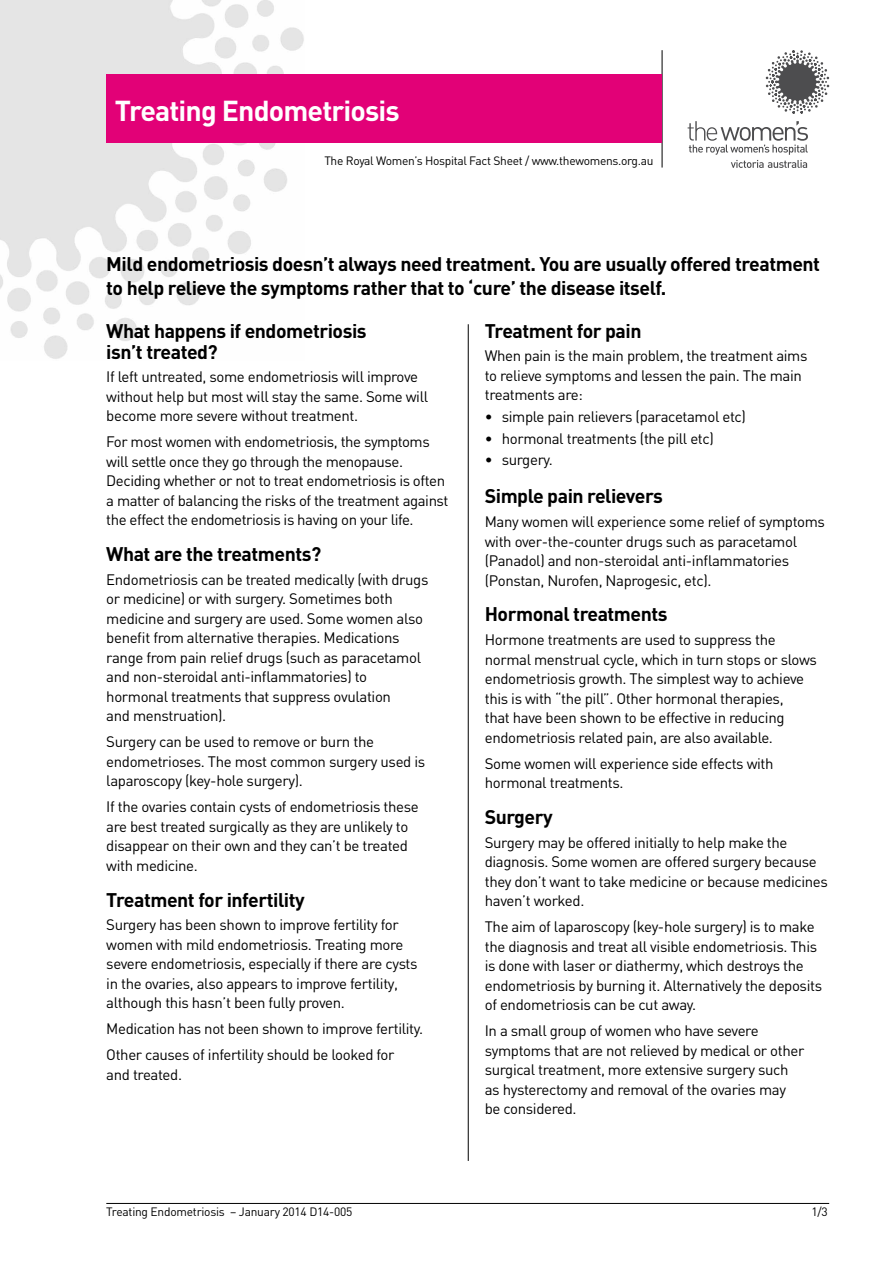
<style>
.page{position:relative;width:893px;height:1263px;background:#fff}
.page>*{position:absolute;margin:0;border:0;box-sizing:border-box;transform-origin:0 0}
.t1{font:700 28.5px "DIN";letter-spacing:-.03em;color:#fff}
.t2{font:700 19.5px/24px "DIN";letter-spacing:-.025em;color:#000}
.t3{font:15px/19.5px "DIN";letter-spacing:-.025em;color:#000}
.t4{font:12px "DIN";letter-spacing:-.025em;color:#000}
</style>
<div class="page">
<img style="left:0;top:0;width:304px;height:359px">
<svg style="left:688px;top:121px;width:120px;height:47px"></svg>
<svg style="left:766px;top:50px;width:63px;height:64px"></svg>
<hr style="left:662px;top:50px;width:1px;height:118px;background:#000">
<hr style="left:106px;top:1203px;width:723px;height:1px;background:#000">
<hr style="left:468px;top:324px;width:1px;height:837px;background:#000">
<div style="left:106px;top:75px;width:556px;height:68px;background:#e20177"></div>
<h1 class="t1" style="left:115px;top:92px;width:287px">Treating Endometriosis</h1>
<p class="t4" style="left:324px;top:153px;width:331px">The Royal Women’s Hospital Fact Sheet / www.thewomens.org.au</p>
<h2 class="t2" style="left:106px;top:251px;width:715px">Mild endometriosis doesn’t always need treatment. You are usually offered treatment to help relieve the symptoms rather that to ‘cure’ the disease itself.</h2>
<h2 class="t2" style="left:106px;top:319px;width:262px;line-height:21px">What happens if endometriosis isn’t treated?</h2>
<p class="t3" style="left:106px;top:367px;width:323px">If left untreated, some endometriosis will improve without help but most will stay the same. Some will become more severe without treatment.</p>
<p class="t3" style="left:106px;top:432px;width:344px">For most women with endometriosis, the symptoms will settle once they go through the menopause.<br>Deciding whether or not to treat endometriosis is often a matter of balancing the risks of the treatment against the effect the endometriosis is having on your life.</p>
<h2 class="t2" style="left:106px;top:541px;width:216px">What are the treatments?</h2>
<p class="t3" style="left:106px;top:569px;width:324px">Endometriosis can be treated medically (with drugs or medicine) or with surgery. Sometimes both medicine and surgery are used. Some women also benefit from alternative therapies. Medications range from pain relief drugs (such as paracetamol and non-steroidal anti-inflammatories) to hormonal treatments that suppress ovulation<br>and menstruation).</p>
<p class="t3" style="left:106px;top:732px;width:320px">Surgery can be used to remove or burn the endometrioses. The most common surgery used is laparoscopy (key-hole surgery).</p>
<p class="t3" style="left:106px;top:797px;width:314px">If the ovaries contain cysts of endometriosis these are best treated surgically as they are unlikely to disappear on their own and they can’t be treated with medicine.</p>
<h2 class="t2" style="left:106px;top:887px;width:200px">Treatment for infertility</h2>
<p class="t3" style="left:106px;top:915px;width:313px">Surgery has been shown to improve fertility for women with mild endometriosis. Treating more severe endometriosis, especially if there are cysts in the ovaries, also appears to improve fertility, although this hasn’t been fully proven.</p>
<p class="t3" style="left:106px;top:1016px;width:318px;line-height:25.8px">Medication has not been shown to improve fertility.<br>Other causes of infertility should be looked for</p>
<p class="t3" style="left:106px;top:1064px;width:77px">and treated.</p>
<h2 class="t2" style="left:485px;top:318px;width:158px">Treatment for pain</h2>
<p class="t3" style="left:485px;top:346px;width:324px">When pain is the main problem, the treatment aims to relieve symptoms and lessen the pain. The main treatments are:</p>
<p class="t3" style="left:485px;top:407px;width:263px">• simple pain relievers (paracetamol etc)</p>
<p class="t3" style="left:485px;top:428px;width:231px">• hormonal treatments (the pill etc)</p>
<p class="t3" style="left:485px;top:450px;width:70px">• surgery.</p>
<h2 class="t2" style="left:485px;top:483px;width:180px">Simple pain relievers</h2>
<p class="t3" style="left:485px;top:512px;width:342px">Many women will experience some relief of symptoms with over-the-counter drugs such as paracetamol (Panadol) and non-steroidal anti-inflammatories (Ponstan, Nurofen, Naprogesic, etc).</p>
<h2 class="t2" style="left:485px;top:601px;width:184px">Hormonal treatments</h2>
<p class="t3" style="left:485px;top:630px;width:334px">Hormone treatments are used to suppress the normal menstrual cycle, which in turn stops or slows endometriosis growth. The simplest way to achieve this is with “the pill”. Other hormonal therapies,<br>that have been shown to be effective in reducing endometriosis related pain, are also available.</p>
<p class="t3" style="left:485px;top:753px;width:290px">Some women will experience side effects with hormonal treatments.</p>
<h2 class="t2" style="left:485px;top:804px;width:70px">Surgery</h2>
<p class="t3" style="left:485px;top:832px;width:345px">Surgery may be offered initially to help make the diagnosis. Some women are offered surgery because they don’t want to take medicine or because medicines haven’t worked.</p>
<p class="t3" style="left:485px;top:917px;width:339px">The aim of laparoscopy (key-hole surgery) is to make the diagnosis and treat all visible endometriosis. This is done with laser or diathermy, which destroys the endometriosis by burning it. Alternatively the deposits of endometriosis can be cut away.</p>
<p class="t3" style="left:485px;top:1020px;width:321px">In a small group of women who have severe symptoms that are not relieved by medical or other surgical treatment, more extensive surgery such as hysterectomy and removal of the ovaries may be considered.</p>
<p class="t4" style="left:106px;top:1204px;width:248px">Treating Endometriosis – January 2014 D14-005</p>
<p class="t4" style="left:811px;top:1204px;width:18px">1/3</p>
</div>
